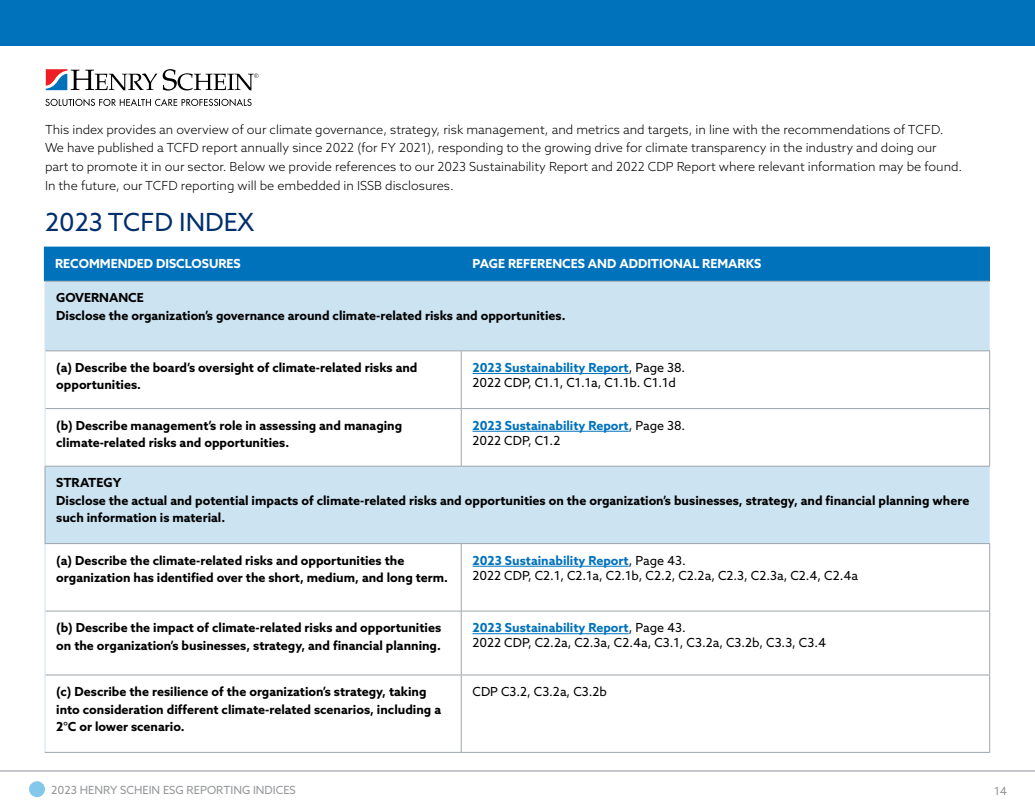
<style>
.page{position:relative;width:1035px;height:810px;background:#fff}
.page>*{position:absolute;margin:0;border:0;box-sizing:border-box;transform-origin:0 0}
.t1{font:25px "Azo Sans";color:#002f6e}
.t2{font:700 12.5px/17.5px "Azo Sans";color:#000}
.t3{font:300 12.5px/18.8px "Azo Sans";color:#000}
.t4{font:12.5px/15px "Azo Sans";color:#000}
.t5{font:700 12.5px "Azo Sans";color:#fff}
.t6{font:700 12.5px/15px "Azo Sans";color:#0072bc}
.t7{font:11.25px "Azo Sans";color:#939598}
.s1{font-weight:700;color:#0072bc}
.s2{font-weight:400;color:#000}
</style>
<div class="page">
<div style="left:0;top:0;width:1035px;height:46px;background:#0072bc"></div>
<hr style="left:0;top:770px;width:1035px;height:2px;background:#a3a7b0">
<div style="left:29px;top:781px;width:16px;height:16px;background:#83c7eb;border-radius:50%"></div>
<div style="left:44px;top:247px;width:946px;height:34px;background:#0072bc"></div>
<svg style="left:46px;top:282px;width:944px;height:261px;fill:#cce3f1"></svg>
<svg style="left:46px;top:352px;width:415px;height:400px"></svg>
<hr style="left:461px;top:351px;width:1px;height:57px;background:#9da5ab">
<hr style="left:989px;top:351px;width:1px;height:57px;background:#9da5ab">
<hr style="left:45px;top:408px;width:416px;height:1px;background:#9da5ab">
<hr style="left:461px;top:408px;width:529px;height:1px;background:#9da5ab">
<hr style="left:461px;top:409px;width:1px;height:57px;background:#9da5ab">
<hr style="left:989px;top:409px;width:1px;height:57px;background:#9da5ab">
<hr style="left:461px;top:544px;width:1px;height:67px;background:#9da5ab">
<hr style="left:989px;top:544px;width:1px;height:67px;background:#9da5ab">
<hr style="left:45px;top:611px;width:416px;height:1px;background:#9da5ab">
<hr style="left:461px;top:611px;width:529px;height:1px;background:#9da5ab">
<hr style="left:461px;top:611px;width:1px;height:64px;background:#9da5ab">
<hr style="left:989px;top:611px;width:1px;height:64px;background:#9da5ab">
<hr style="left:45px;top:675px;width:416px;height:1px;background:#9da5ab">
<hr style="left:461px;top:675px;width:529px;height:1px;background:#9da5ab">
<hr style="left:461px;top:675px;width:1px;height:77px;background:#9da5ab">
<hr style="left:989px;top:675px;width:1px;height:77px;background:#9da5ab">
<hr style="left:45px;top:752px;width:416px;height:1px;background:#9da5ab">
<hr style="left:461px;top:752px;width:529px;height:1px;background:#9da5ab">
<hr style="left:45px;top:281px;width:416px;height:1px;background:#9da5ab">
<hr style="left:461px;top:281px;width:529px;height:1px;background:#9da5ab">
<hr style="left:45px;top:351px;width:416px;height:1px;background:#9da5ab">
<hr style="left:461px;top:351px;width:529px;height:1px;background:#9da5ab">
<hr style="left:45px;top:467px;width:1px;height:76px;background:#9da5ab">
<hr style="left:45px;top:282px;width:1px;height:69px;background:#cce3f1">
<hr style="left:45px;top:351px;width:1px;height:58px;background:#cce3f1">
<hr style="left:45px;top:409px;width:1px;height:57px;background:#cce3f1">
<hr style="left:45px;top:544px;width:1px;height:67px;background:#cce3f1">
<hr style="left:45px;top:611px;width:1px;height:64px;background:#cce3f1">
<hr style="left:45px;top:675px;width:1px;height:77px;background:#cce3f1">
<hr style="left:45px;top:466px;width:416px;height:1px;background:#9da5ab">
<hr style="left:461px;top:466px;width:529px;height:1px;background:#9da5ab">
<hr style="left:45px;top:543px;width:416px;height:1px;background:#9da5ab">
<hr style="left:461px;top:543px;width:529px;height:1px;background:#9da5ab">
<hr style="left:472px;top:373px;width:157px;height:1px;background:#0072bc">
<hr style="left:472px;top:431px;width:157px;height:1px;background:#0072bc">
<hr style="left:472px;top:566px;width:157px;height:1px;background:#0072bc">
<hr style="left:472px;top:633px;width:157px;height:1px;background:#0072bc">
<svg style="left:45px;top:99px;width:207px;height:7px"></svg>
<svg style="left:46px;top:69px;width:111px;height:21px"></svg>
<svg style="left:163px;top:69px;width:96px;height:22px"></svg>
<p class="t3" style="left:45px;top:120px;width:919px">This index provides an overview of our climate governance, strategy, risk management, and metrics and targets, in line with the recommendations of TCFD.<br>We have published a TCFD report annually since 2022 (for FY 2021), responding to the growing drive for climate transparency in the industry and doing our part to promote it in our sector. Below we provide references to our 2023 Sustainability Report and 2022 CDP Report where relevant information may be found.<br>In the future, our TCFD reporting will be embedded in ISSB disclosures.</p>
<h1 class="t1" style="left:45px;top:206px;width:211px">2023 TCFD INDEX</h1>
<p class="t5" style="left:55px;top:255px;width:187px">RECOMMENDED DISCLOSURES</p>
<p class="t5" style="left:472px;top:255px;width:290px">PAGE REFERENCES AND ADDITIONAL REMARKS</p>
<p class="t2" style="left:56px;top:289px;width:511px">GOVERNANCE<br>Disclose the organization’s governance around climate-related risks and opportunities.</p>
<p class="t2" style="left:56px;top:359px;width:363px">(a) Describe the board’s oversight of climate-related risks and opportunities.</p>
<p class="t4" style="left:472px;top:360px;width:214px"><span class="s1">2023 Sustainability Report</span>, Page 38.<br>2022 CDP, C1.1, C1.1a, C1.1b. C1.1d</p>
<p class="t2" style="left:56px;top:416px;width:348px">(b) Describe management’s role in assessing and managing climate-related risks and opportunities.</p>
<p class="t6" style="left:472px;top:418px;width:214px">2023 Sustainability Report<span class="s2">, Page 38.<br>2022 CDP, C1.2</span></p>
<p class="t2" style="left:56px;top:474px;width:915px">STRATEGY<br>Disclose the actual and potential impacts of climate-related risks and opportunities on the organization’s businesses, strategy, and financial planning where such information is material.</p>
<p class="t2" style="left:56px;top:551px;width:393px">(a) Describe the climate-related risks and opportunities the organization has identified over the short, medium, and long term.</p>
<p class="t4" style="left:472px;top:553px;width:387px"><span class="s1">2023 Sustainability Report</span>, Page 43.<br>2022 CDP, C2.1, C2.1a, C2.1b, C2.2, C2.2a, C2.3, C2.3a, C2.4, C2.4a</p>
<p class="t2" style="left:56px;top:619px;width:386px">(b) Describe the impact of climate-related risks and opportunities on the organization’s businesses, strategy, and financial planning.</p>
<p class="t4" style="left:472px;top:620px;width:355px"><span class="s1">2023 Sustainability Report</span>, Page 43.<br>2022 CDP, C2.2a, C2.3a, C2.4a, C3.1, C3.2a, C3.2b, C3.3, C3.4</p>
<p class="t2" style="left:56px;top:683px;width:386px">(c) Describe the resilience of the organization’s strategy, taking into consideration different climate-related scenarios, including a<br>2°C or lower scenario.</p>
<p class="t4" style="left:472px;top:684px;width:136px">CDP C3.2, C3.2a, C3.2b</p>
<p class="t7" style="left:51px;top:782px;width:246px">2023 HENRY SCHEIN ESG REPORTING INDICES</p>
<p class="t7" style="left:994px;top:783px;width:14px">14</p>
</div>
